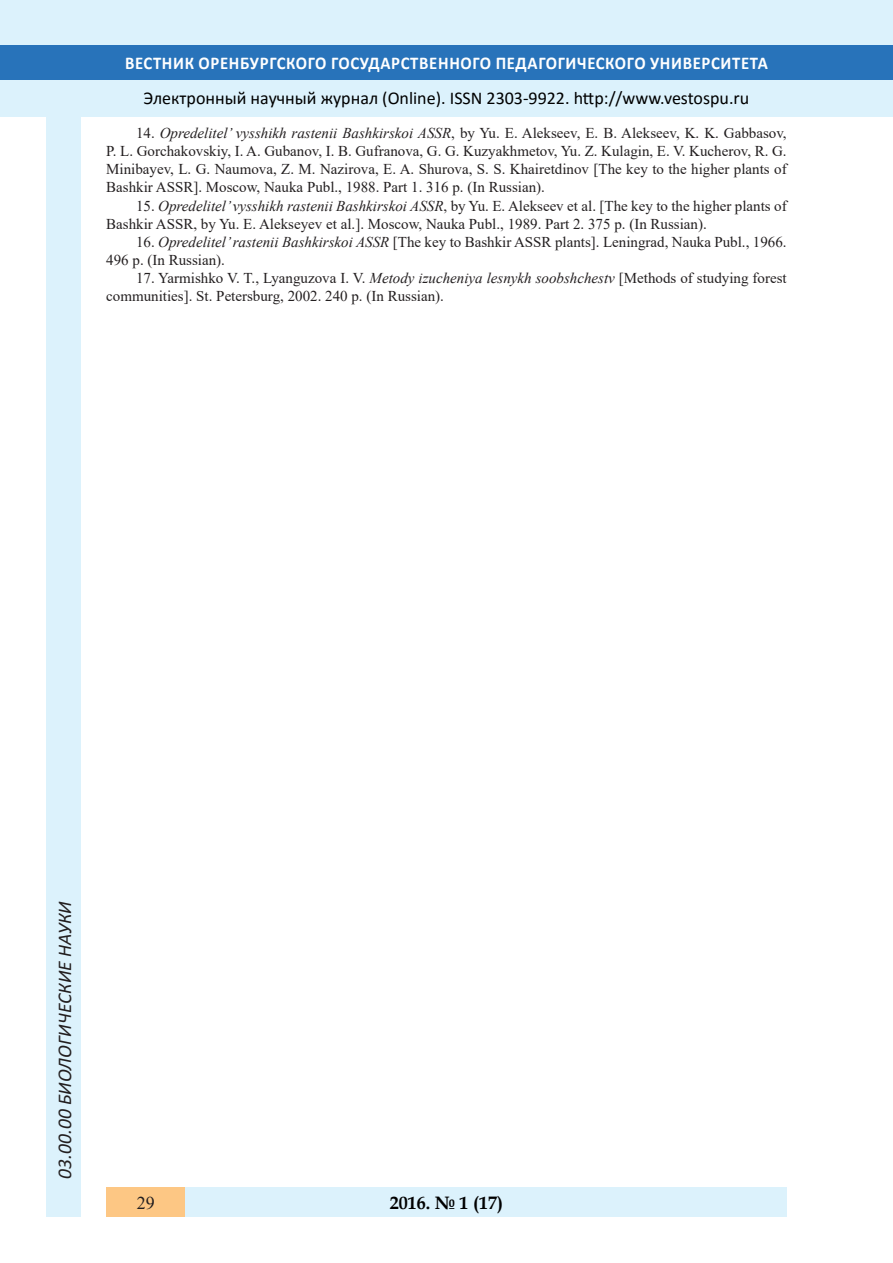
<style>
.page{position:relative;width:893px;height:1263px;background:#fff}
.page>*{position:absolute;margin:0;border:0;box-sizing:border-box;transform-origin:0 0}
.t1{font:italic 19.5px "Calibri";color:#231f20}
.t2{font:18px "Calibri";color:#000}
.t3{font:700 18px "Calibri";letter-spacing:.04em;color:#fff;scale:.93 1}
.t4{font:700 18px "Book Antiqua";color:#000}
.t5{font:18px "Times New Roman";color:#231f20}
.литература{font:15px/18.1px "Times New Roman";color:#231f20}
.s1{font-style:italic}
</style>
<div class="page">
<div style="left:0;top:0;width:893px;height:116px;background:#dcf2fc"></div>
<div style="left:0;top:45px;width:893px;height:34px;background:#2873ba"></div>
<div style="left:47px;top:116px;width:34px;height:1101px;background:#dcf2fc"></div>
<div style="left:106px;top:1188px;width:681px;height:29px;background:#dcf2fc"></div>
<div style="left:106px;top:1188px;width:79px;height:29px;background:#fdc784"></div>
<p class="t3" style="left:125px;top:50px;width:693px">ВЕСТНИК ОРЕНБУРГСКОГО ГОСУДАРСТВЕННОГО ПЕДАГОГИЧЕСКОГО УНИВЕРСИТЕТА</p>
<p class="t2" style="left:144px;top:85px;width:607px">Электронный научный журнал (Online). ISSN 2303-9922. http://www.vestospu.ru</p>
<p class="литература" style="left:106px;top:123px;width:682px;text-align:justify;text-indent:30px">14. <span class="s1">Opredelitel’ vysshikh rastenii Bashkirskoi ASSR</span>, by Yu. E. Alekseev, E. B. Alekseev, K. K. Gabbasov, P. L. Gorchakovskiy, I. A. Gubanov, I. B. Gufranova, G. G. Kuzyakhmetov, Yu. Z. Kulagin, E. V. Kucherov, R. G.<br>Minibayev, L. G. Naumova, Z. M. Nazirova, E. A. Shurova, S. S. Khairetdinov [The key to the higher plants of Bashkir ASSR]. Moscow, Nauka Publ., 1988. Part 1. 316 p. (In Russian).</p>
<p class="литература" style="left:106px;top:196px;width:682px;text-indent:30px">15. <span class="s1">Opredelitel’ vysshikh rastenii Bashkirskoi ASSR</span>, by Yu. E. Alekseev et al. [The key to the higher plants of<br>Bashkir ASSR, by Yu. E. Alekseyev et al.]. Moscow, Nauka Publ., 1989. Part 2. 375 p. (In Russian).</p>
<p class="литература" style="left:106px;top:232px;width:682px;text-indent:30px">16. <span class="s1">Opredelitel’ rastenii Bashkirskoi ASSR</span> [The key to Bashkir ASSR plants]. Leningrad, Nauka Publ., 1966.<br>496 p. (In Russian).</p>
<p class="литература" style="left:106px;top:268px;width:682px;text-indent:30px">17. Yarmishko V. T., Lyanguzova I. V. <span class="s1">Metody izucheniya lesnykh soobshchestv</span> [Methods of studying forest communities]. St. Petersburg, 2002. 240 p. (In Russian).</p>
<h1 class="t1" style="left:51px;top:1179px;width:279px;rotate:-90deg">03.00.00 БИОЛОГИЧЕСКИЕ НАУКИ</h1>
<p class="t5" style="left:137px;top:1190px;width:19px">29</p>
<p class="t4" style="left:390px;top:1190px;width:115px">2016. № 1 (17)</p>
</div>
